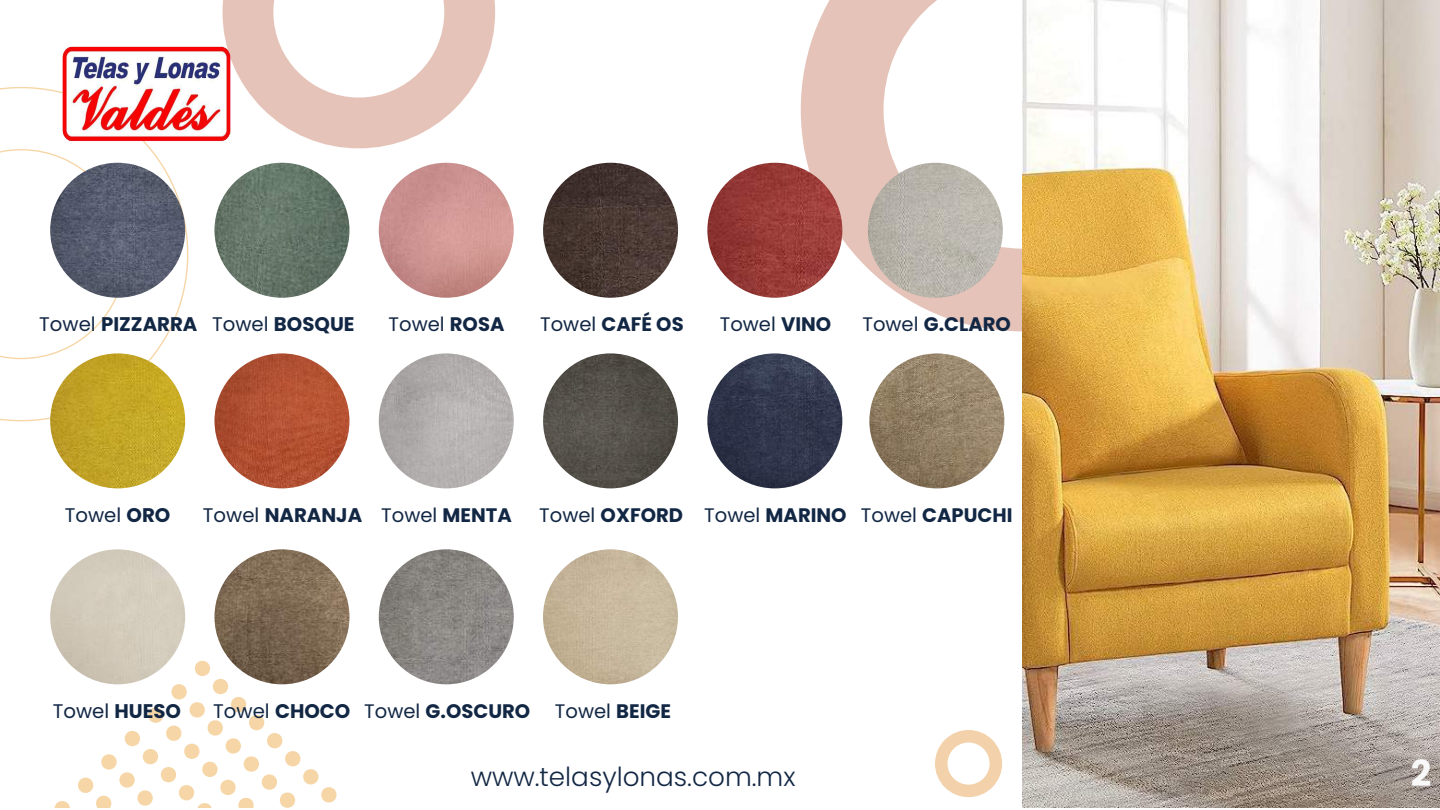
<style>
.page{position:relative;width:1440px;height:810px;background:#fff}
.page>*{position:absolute;margin:0;border:0;box-sizing:border-box;transform-origin:0 0}
.t1{font:700 36px "Poppins";color:#f9f9f9}
.t2{font:300 26.25px "Poppins";color:#122744}
.t3{font:700 19.73px "Poppins";color:#122744}
.t4{font:19.73px "Poppins";color:#122744}
.t5{font:700 19.58px "Poppins";color:#122744}
.t6{font:19.58px "Poppins";color:#122744}
.s1{font-weight:400}
.s2{font-weight:700}
</style>
<div class="page">
<svg style="left:801px;top:0;width:221px;height:331px"></svg>
<svg style="left:246px;top:0;width:249px;height:148px"></svg>
<svg style="left:935px;top:730px;width:67px;height:67px"></svg>
<svg style="left:0;top:87px;width:188px;height:334px"></svg>
<svg style="left:54px;top:801px;width:16px;height:7px"></svg>
<svg style="left:77px;top:660px;width:260px;height:148px"></svg>
<img style="left:48px;top:0;width:198px;height:193px">
<img style="left:1022px;top:0;width:418px;height:808px">
<img style="left:50px;top:163px;width:135px;height:135px;border-radius:67px">
<img style="left:50px;top:353px;width:135px;height:135px;border-radius:67px">
<img style="left:50px;top:549px;width:135px;height:135px;border-radius:67px">
<img style="left:214px;top:163px;width:135px;height:135px;border-radius:67px">
<img style="left:214px;top:353px;width:135px;height:135px;border-radius:67px">
<img style="left:214px;top:549px;width:135px;height:135px;border-radius:67px">
<img style="left:379px;top:163px;width:135px;height:135px;border-radius:67px">
<img style="left:379px;top:353px;width:135px;height:135px;border-radius:67px">
<img style="left:379px;top:549px;width:135px;height:135px;border-radius:67px">
<img style="left:543px;top:549px;width:135px;height:135px;border-radius:67px">
<img style="left:543px;top:163px;width:135px;height:135px;border-radius:67px">
<img style="left:543px;top:353px;width:135px;height:135px;border-radius:67px">
<img style="left:707px;top:163px;width:135px;height:135px;border-radius:67px">
<img style="left:868px;top:163px;width:135px;height:135px;border-radius:67px">
<img style="left:707px;top:353px;width:135px;height:135px;border-radius:67px">
<img style="left:869px;top:353px;width:135px;height:135px;border-radius:67px">
<p class="t3" style="left:39px;top:313px;width:160px"><span class="s1">Towel</span> PIZZARRA</p>
<p class="t3" style="left:212px;top:313px;width:144px"><span class="s1">Towel</span> BOSQUE</p>
<p class="t6" style="left:389px;top:313px;width:117px">Towel <span class="s2">ROSA</span></p>
<p class="t5" style="left:540px;top:313px;width:145px"><span class="s1">Towel</span> CAFÉ OS</p>
<p class="t6" style="left:720px;top:313px;width:113px">Towel <span class="s2">VINO</span></p>
<p class="t5" style="left:862px;top:313px;width:150px"><span class="s1">Towel</span> G.CLARO</p>
<p class="t4" style="left:65px;top:503px;width:107px">Towel <span class="s2">ORO</span></p>
<p class="t3" style="left:203px;top:503px;width:161px"><span class="s1">Towel</span> NARANJA</p>
<p class="t6" style="left:381px;top:504px;width:132px">Towel <span class="s2">MENTA</span></p>
<p class="t5" style="left:539px;top:504px;width:145px"><span class="s1">Towel</span> OXFORD</p>
<p class="t5" style="left:704px;top:504px;width:310px"><span class="s1">Towel</span> MARINO <span class="s1">Towel</span> CAPUCHI</p>
<p class="t4" style="left:53px;top:699px;width:130px">Towel <span class="s2">HUESO</span></p>
<p class="t4" style="left:213px;top:699px;width:139px">Towel <span class="s2">CHOCO</span></p>
<p class="t5" style="left:364px;top:699px;width:168px"><span class="s1">Towel</span> G.OSCURO</p>
<p class="t6" style="left:555px;top:699px;width:118px">Towel <span class="s2">BEIGE</span></p>
<h2 class="t2" style="left:471px;top:761px;width:326px">www.telasylonas.com.mx</h2>
<h1 class="t1" style="left:1411px;top:752px;width:22px">2</h1>
</div>
